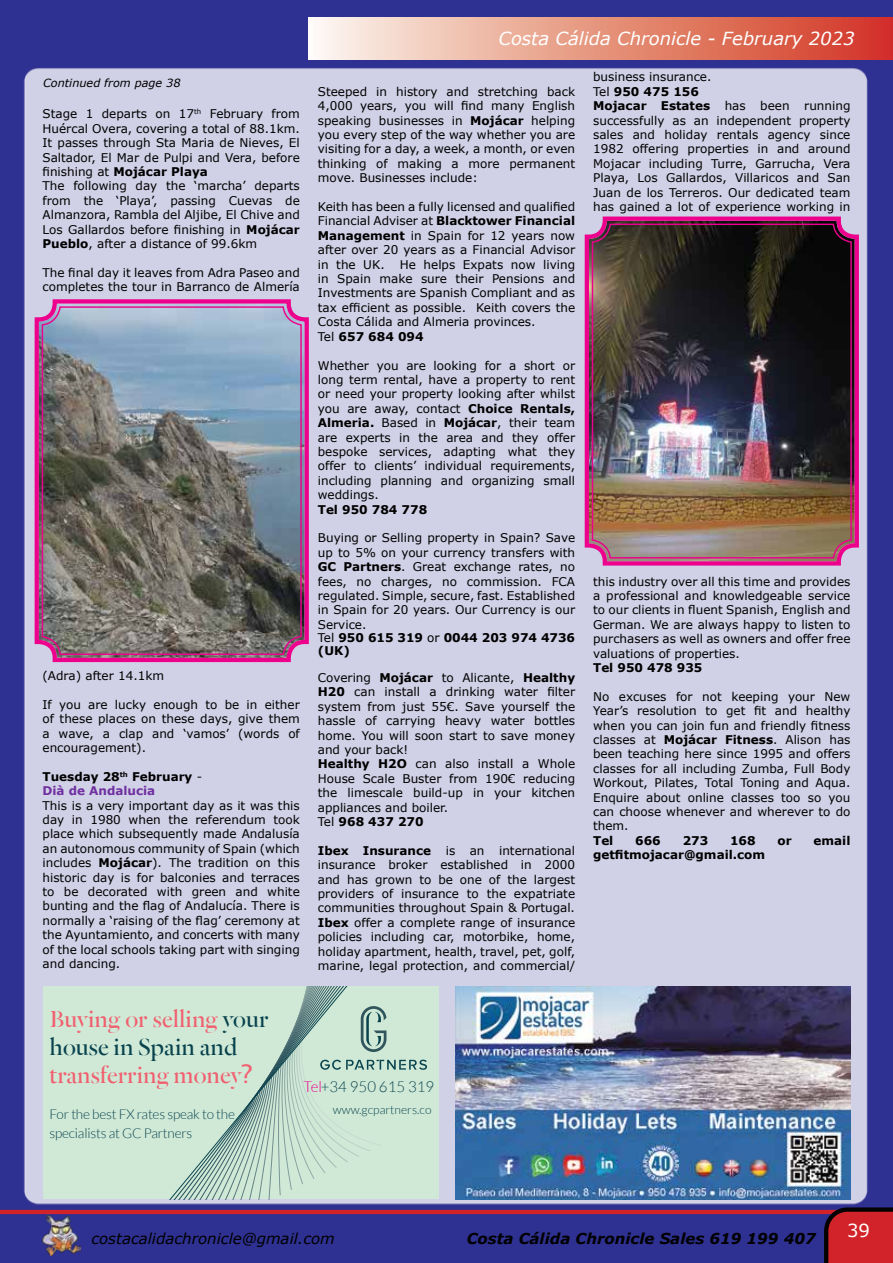
<style>
.page{position:relative;width:893px;height:1263px;background:#fff}
.page>*{position:absolute;margin:0;border:0;box-sizing:border-box;transform-origin:0 0}
.t1{font:25.65px/27.9px "Dala Floda Web";color:#f1606f}
.t2{font:italic 18px "Verdana";color:#fff}
.t3{font:18px "Verdana";color:#fff}
.t4{font:italic 700 15px "Verdana";color:#000}
.t5{font:italic 15px "Verdana";color:#000}
.t6{font:300 15px "Lato";color:#09434d}
.t7{font:300 13.5px/18.6px "Lato";letter-spacing:-.015em;color:#09434d}
.t8{font:12px/14.4px "Verdana";color:#000;text-align:justify}
.t9{font:700 12px/14.4px "Verdana";color:#000}
.t10{font:300 12px "Lato";color:#09434d}
.t11{font:italic 11.25px "Verdana";color:#000}
.s1{font-weight:700}
.s2{font-weight:400}
.s3{color:#7030a0}
.s4{color:#09434d}
.s5{font-family:"Lucida Grande"}
.s6{color:#ec008c}
</style>
<div class="page">
<img style="left:0;top:0;width:893px;height:1263px">
<hr style="left:0;top:1210px;width:847px;height:4px;background:#d2232a">
<svg style="left:824px;top:1207px;width:69px;height:56px;background:#b31f27"></svg>
<img style="left:43px;top:1215px;width:38px;height:40px">
<svg style="left:309px;top:17px;width:584px;height:43px;background:#e69582"></svg>
<img style="left:583px;top:214px;width:278px;height:354px">
<div style="left:592px;top:224px;width:260px;height:334px;border:1px solid #ec008c;border-radius:18px"></div>
<svg style="left:33px;top:297px;width:278px;height:367px;background:#817c87"></svg>
<div style="left:42px;top:306px;width:260px;height:349px;border:1px solid #ec008c;border-radius:18px"></div>
<div style="left:43px;top:986px;width:56px;height:213px;background:#d0e9d7"></div>
<div style="left:99px;top:986px;width:136px;height:213px;background:#d0e9d7"></div>
<svg style="left:235px;top:986px;width:204px;height:213px;background:#c2ddcd"></svg>
<img style="left:455px;top:986px;width:395px;height:213px">
<p class="t11" style="left:43px;top:76px;width:139px">Continued from page 38</p>
<p class="t8" style="left:43px;top:107px;width:259px;text-align:left">Stage 1 departs on 17<sup>th</sup> February from Huércal Overa, covering a total of 88.1km.<br>It passes through Sta Maria de Nieves, El Saltador, El Mar de Pulpi and Vera, before finishing at <span class="s1">Mojácar Playa<br></span>The following day the ‘marcha’ departs from the ‘Playa’, passing Cuevas de Almanzora, Rambla del Aljibe, El Chive and Los Gallardos before finishing in <span class="s1">Mojácar Pueblo</span>, after a distance of 99.6km</p>
<p class="t8" style="left:43px;top:265px;width:259px">The final day it leaves from Adra Paseo and completes the tour in Barranco de Almería</p>
<p class="t8" style="left:43px;top:669px;width:123px">(Adra) after 14.1km</p>
<p class="t8" style="left:43px;top:697px;width:259px">If you are lucky enough to be in either of these places on these days, give them a wave, a clap and ‘vamos’ (words of encouragement).</p>
<p class="t9" style="left:43px;top:769px;width:161px">Tuesday 28<sup>th</sup> February <span class="s2">-<br></span><span class="s3">Dià de Andalucia</span></p>
<p class="t8" style="left:43px;top:798px;width:259px">This is a very important day as it was this day in 1980 when the referendum took place which subsequently made Andalusía an autonomous community of Spain (which includes <span class="s1">Mojácar</span>). The tradition on this historic day is for balconies and terraces to be decorated with green and white bunting and the flag of Andalucía. There is normally a ‘raising of the flag’ ceremony at the Ayuntamiento, and concerts with many of the local schools taking part with singing and dancing.</p>
<h2 class="t2" style="left:498px;top:27px;width:358px">Costa Cálida Chronicle - February 2023</h2>
<p class="t8" style="left:318px;top:84px;width:259px">Steeped in history and stretching back 4,000 years, you will find many English speaking businesses in <span class="s1">Mojácar</span> helping you every step of the way whether you are visiting for a day, a week, a month, or even thinking of making a more permanent move. Businesses include:</p>
<p class="t8" style="left:318px;top:200px;width:259px">Keith has been a fully licensed and qualified Financial Adviser at <span class="s1">Blacktower Financial Management</span> in Spain for 12 years now after over 20 years as a Financial Advisor in the UK.</p>
<p class="t8" style="left:318px;top:257px;width:259px;text-align:left;text-indent:82px">He helps Expats now living in Spain make sure their Pensions and Investments are Spanish Compliant and as tax efficient as possible. Keith covers the Costa Cálida and Almeria provinces.<br>Tel <span class="s1">657 684 094</span></p>
<p class="t8" style="left:318px;top:358px;width:259px">Whether you are looking for a short or long term rental, have a property to rent or need your property looking after whilst you are away, contact <span class="s1">Choice Rentals, Almeria.</span> Based in <span class="s1">Mojácar</span>, their team are experts in the area and they offer bespoke services, adapting what they offer to clients’ individual requirements, including planning and organizing small weddings.</p>
<p class="t9" style="left:318px;top:502px;width:111px">Tel 950 784 778</p>
<p class="t8" style="left:318px;top:531px;width:259px">Buying or Selling property in Spain? Save up to 5% on your currency transfers with <span class="s1">GC Partners</span>. Great exchange rates, no fees, no charges, no commission. FCA regulated. Simple, secure, fast. Established in Spain for 20 years. Our Currency is our Service.</p>
<p class="t9" style="left:318px;top:631px;width:259px;line-height:12.9px"><span class="s2">Tel</span> 950 615 319 <span class="s2">or</span> 0044 203 974 4736 (UK)</p>
<p class="t8" style="left:318px;top:671px;width:259px;text-align:left">Covering <span class="s1">Mojácar</span> to Alicante, <span class="s1">Healthy<br>H20</span> can install a drinking water filter system from just 55€. Save yourself the hassle of carrying heavy water bottles home. You will soon start to save money and your back!<br><span class="s1">Healthy H2O</span> can also install a Whole<br>House Scale Buster from 190€ reducing the limescale build-up in your kitchen appliances and boiler.<br>Tel <span class="s1">968 437 270</span></p>
<p class="t8" style="left:318px;top:843px;width:259px"><span class="s1">Ibex Insurance</span> is an international insurance broker established in 2000 and has grown to be one of the largest providers of insurance to the expatriate communities throughout Spain &amp; Portugal.<br><span class="s1">Ibex</span> offer a complete range of insurance policies including car, motorbike, home, holiday apartment, health, travel, pet, golf, marine, legal protection, and commercial/</p>
<p class="t8" style="left:593px;top:70px;width:259px;text-align:left">business insurance.<br>Tel <span class="s1">950 475 156<br>Mojacar Estates</span> has been running successfully as an independent property sales and holiday rentals agency since 1982 offering properties in and around Mojacar including Turre, Garrucha, Vera Playa, Los Gallardos, Villaricos and San Juan de los Terreros. Our dedicated team has gained a lot of experience working in</p>
<p class="t8" style="left:593px;top:574px;width:259px">this industry over all this time and provides a professional and knowledgeable service to our clients in fluent Spanish, English and German. We are always happy to listen to purchasers as well as owners and offer free valuations of properties.</p>
<p class="t9" style="left:593px;top:660px;width:111px">Tel 950 478 935</p>
<p class="t8" style="left:593px;top:689px;width:259px">No excuses for not keeping your New Year’s resolution to get fit and healthy when you can join fun and friendly fitness classes at <span class="s1">Mojácar Fitness</span>. Alison has been teaching here since 1995 and offers classes for all including Zumba, Full Body Workout, Pilates, Total Toning and Aqua.<br>Enquire about online classes too so you can choose whenever and wherever to do them.</p>
<p class="t9" style="left:593px;top:833px;width:22px">Tel</p>
<p class="t9" style="left:635px;top:833px;width:27px">666</p>
<p class="t9" style="left:683px;top:833px;width:27px">273</p>
<p class="t9" style="left:730px;top:833px;width:27px">168</p>
<p class="t9" style="left:777px;top:833px;width:16px">or</p>
<p class="t9" style="left:814px;top:833px;width:38px">email</p>
<p class="t9" style="left:593px;top:848px;width:174px">getfitmojacar@gmail.com</p>
<h1 class="t1" style="left:50px;top:1007px;width:220px">Buying or selling <span class="s4">your house in Spain and </span>transferring money<span class="s5">?</span></h1>
<p class="t7" style="left:50px;top:1105px;width:187px">For the best FX rates speak to the specialists at GC Partners</p>
<p class="t6" style="left:304px;top:1079px;width:132px"><span class="s6">Tel</span>+34 950 615 319</p>
<p class="t10" style="left:333px;top:1103px;width:100px">www.gcpartners.co</p>
<p class="t5" style="left:91px;top:1229px;width:245px">costacalidachronicle@gmail.com</p>
<p class="t4" style="left:467px;top:1228px;width:350px">Costa Cálida Chronicle Sales 619 199 407</p>
<h2 class="t3" style="left:847px;top:1219px;width:24px">39</h2>
</div>
